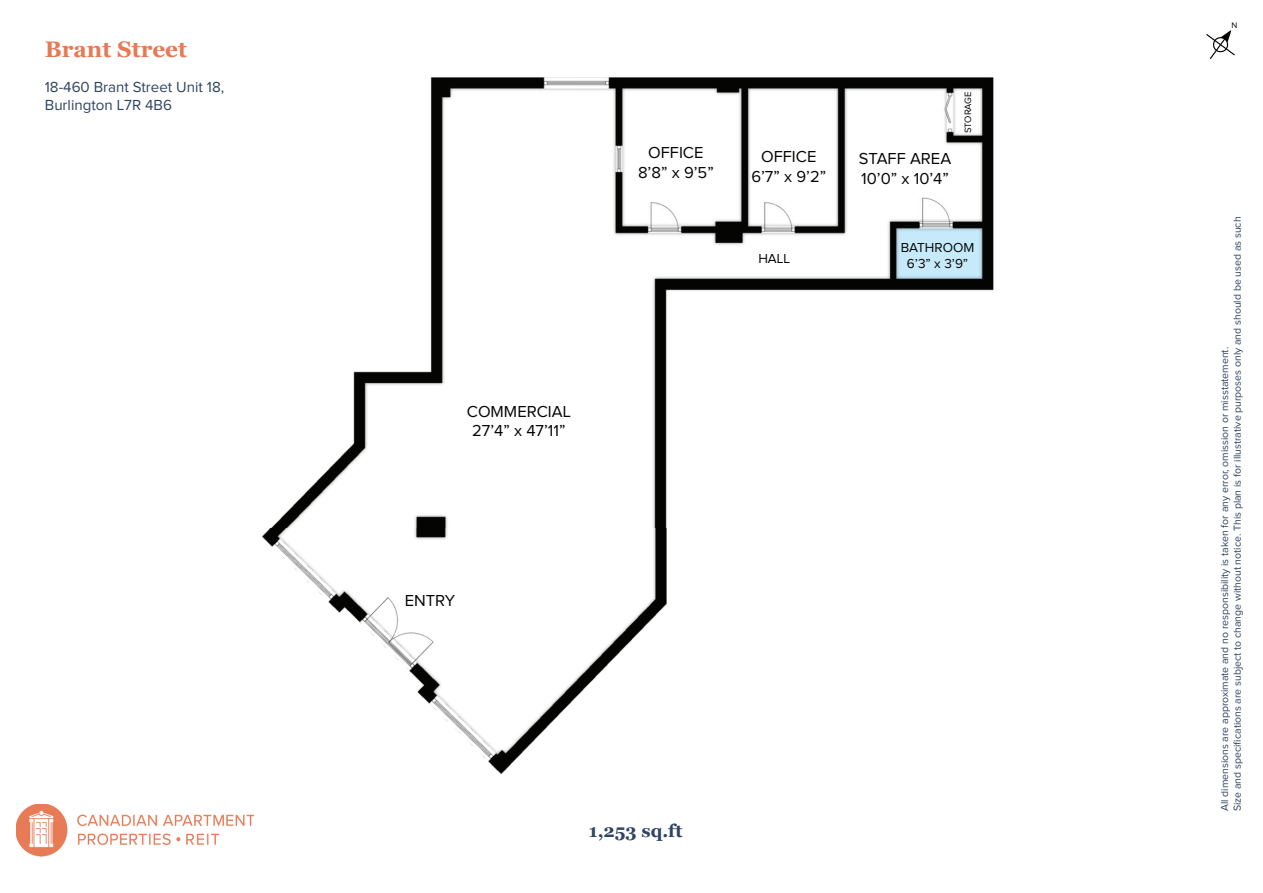
<style>
.page{position:relative;width:1263px;height:893px;background:#fff}
.page>*{position:absolute;margin:0;border:0;box-sizing:border-box;transform-origin:0 0}
.t1{font:700 22.5px "Georgia";color:#e57a54}
.t2{font:700 18px "Georgia";color:#2f4461}
.t3{font:16.5px/19.8px "Proxima Nova";color:#040503;text-align:center}
.t4{font:15.15px/18.1px "Proxima Nova";color:#2f4461}
.t5{font:13.5px/16.2px "Proxima Nova";color:#040503;text-align:center}
.t6{font:10.5px/12.6px "Proxima Nova";color:#2f4461}
.t7{font:9.45px "Proxima Nova";letter-spacing:-.005em;color:#040503}
.t8{font:8.4px "Proxima Nova";color:#040503}
</style>
<div class="page">
<img style="left:262px;top:77px;width:732px;height:697px">
<img style="left:16px;top:804px;width:238px;height:52px">
<svg style="left:1206px;top:30px;width:29px;height:29px"></svg>
<h1 class="t1" style="left:45px;top:35px;width:144px">Brant Street</h1>
<h3 class="t4" style="left:45px;top:78px;width:181px">18-460 Brant Street Unit 18,<br>Burlington L7R 4B6</h3>
<h3 class="t3" style="left:467px;top:401px;width:105px">COMMERCIAL<br>27’4” x 47’11”</h3>
<h3 class="t3" style="left:405px;top:590px;width:52px">ENTRY</h3>
<h3 class="t3" style="left:638px;top:143px;width:77px">OFFICE<br>8’8” x 9’5”</h3>
<h3 class="t3" style="left:751px;top:147px;width:76px">OFFICE<br>6’7” x 9’2”</h3>
<h3 class="t3" style="left:859px;top:149px;width:94px;text-align:left">STAFF AREA<br>10’0” x 10’4”</h3>
<p class="t7" style="left:962px;top:133px;width:43px;rotate:-90deg">STORAGE</p>
<p class="t5" style="left:758px;top:251px;width:33px">HALL</p>
<p class="t5" style="left:901px;top:240px;width:75px">BATHROOM<br>6’3” x 3’9”</p>
<h2 class="t2" style="left:589px;top:820px;width:95px">1,253 sq.ft</h2>
<p class="t8" style="left:1231px;top:21px;width:7px">N</p>
<p class="t6" style="left:1218px;top:811px;width:596px;rotate:-90deg">All dimensions are approximate and no responsibility is taken for any error, omission or misstatement.<br>Size and specifications are subject to change without notice. This plan is for illustrative purposes only and should be used as such</p>
</div>
